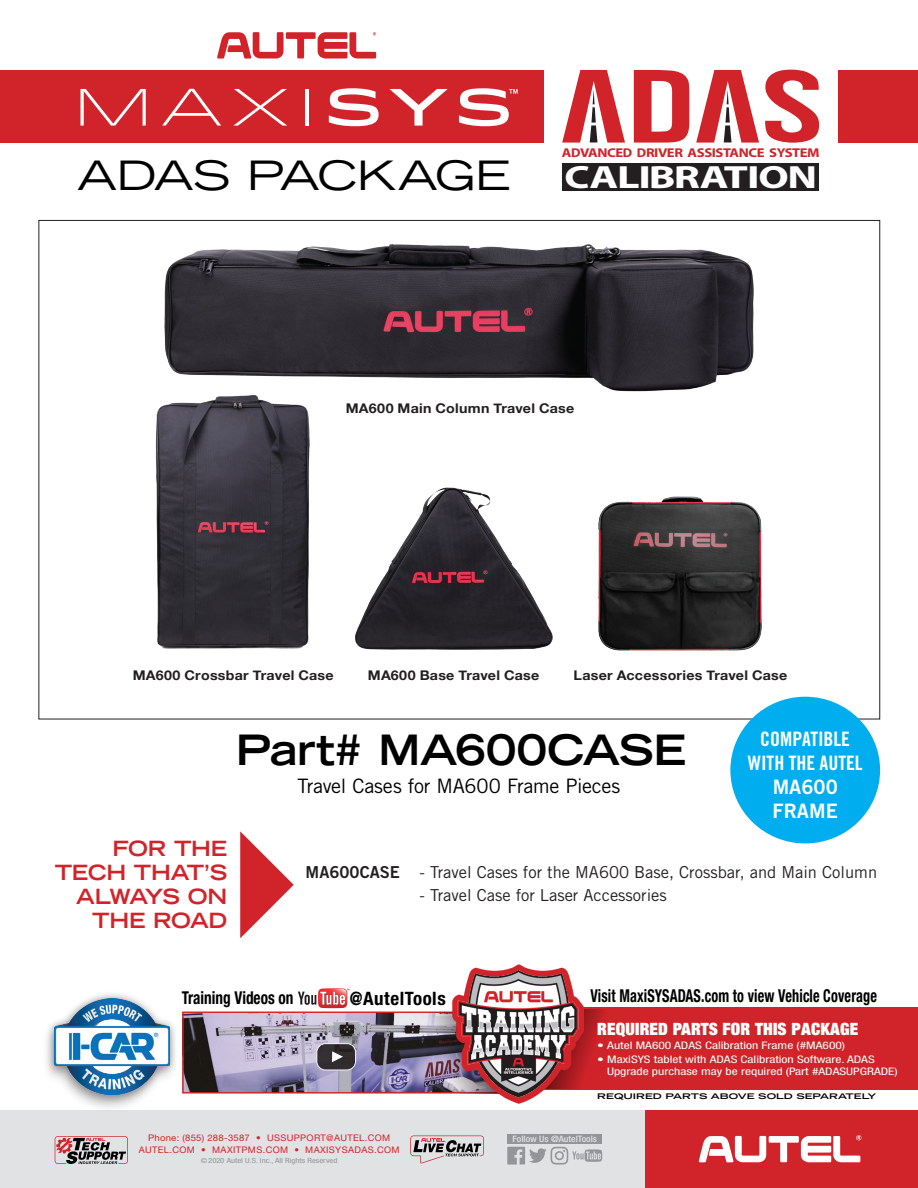
<style>
.page{position:relative;width:918px;height:1188px;background:#fff}
.page>*{position:absolute;margin:0;border:0;box-sizing:border-box;transform-origin:0 0}
.t1{font:700 expanded 41.85px "Trade Gothic LT Std";letter-spacing:-.01em;color:#000}
.t2{font:expanded 40.5px "Trade Gothic LT Std";letter-spacing:-.02em;color:#000;scale:1.11 1}
.t3{font:700 32.25px "Myriad Pro";letter-spacing:-.03em;color:#fff;scale:1.31 1}
.t4{font:700 expanded 21px/24px "Trade Gothic LT Std";letter-spacing:-.015em;color:#d1232a;text-align:right}
.t5{font:19.95px "Trade Gothic LT Std";letter-spacing:-.015em;color:#000}
.t6{font:19.95px/23.9px "Trade Gothic LT Std Bd Cn 20";color:#fff;text-align:center}
.t7{font:19.95px/23.9px "Trade Gothic LT Std Bd 2";color:#fff}
.t8{font:700 condensed 18.45px "Helvetica Neue LT Std";letter-spacing:.03em;color:#000;scale:.86 1}
.t9{font:700 condensed 17.85px "Helvetica Neue LT Std";letter-spacing:.01em;color:#000;scale:.8 1}
.t10{font:700 condensed 17.7px "Helvetica Neue LT Std";color:#000;scale:.86 1}
.t11{font:900 condensed 16.95px "Helvetica Neue LT Std";letter-spacing:.01em;color:#fff}
.t12{font:16.5px "Trade Gothic LT Std";color:#231f20}
.t13{font:700 13.35px "Helvetica Neue";letter-spacing:.015em;color:#231f20;scale:1.07 1}
.t14{font:700 12.75px "Myriad Pro";letter-spacing:-.03em;color:#d1232a;scale:1.15 1}
.t15{font:condensed 10.35px/11.6px "Helvetica Neue LT Std";color:#fff;scale:1.3 1}
.t16{font:9.15px "Helvetica Neue LT Std";letter-spacing:.04em;color:#d1232a;scale:1.05 1}
.t17{font:9.15px "Helvetica Neue LT Std";letter-spacing:.04em;color:#d1232a}
.t18{font:500 condensed 8.85px "Helvetica Neue LT Std";color:#e1e2e4;scale:1.1 1}
.t19{font:700 expanded 7.65px "Trade Gothic LT Std";color:#000;scale:1.3 1}
.t20{font:condensed 7.05px "Helvetica Neue LT Std";color:#939598;scale:1.15 1}
.s1{font-family:"Trade Gothic LT Std Bd 2"}
</style>
<div class="page">
<div style="left:0;top:1110px;width:734px;height:78px;background:#e1e2e4"></div>
<div style="left:645px;top:1110px;width:273px;height:78px;background:#d1232a"></div>
<svg style="left:699px;top:1135px;width:162px;height:27px"></svg>
<div style="left:507px;top:1134px;width:95px;height:10px;background:#939598"></div>
<svg style="left:507px;top:1147px;width:95px;height:18px"></svg>
<svg style="left:410px;top:1136px;width:74px;height:27px"></svg>
<svg style="left:55px;top:1136px;width:73px;height:28px"></svg>
<div style="left:519px;top:1007px;width:399px;height:82px;background:#d1232a"></div>
<svg style="left:584px;top:1009px;width:21px;height:60px"></svg>
<img style="left:184px;top:1014px;width:243px;height:78px">
<div style="left:182px;top:1012px;width:337px;height:82px;border:1px solid #d1232a"></div>
<svg style="left:427px;top:1012px;width:25px;height:82px;background:#7d6d7e"></svg>
<div style="left:42px;top:995px;width:136px;height:117px;background:#231f20;opacity:.35"></div>
<div style="left:46px;top:990px;width:132px;height:113px;background:#231f20;opacity:.4"></div>
<img style="left:55px;top:998px;width:114px;height:97px">
<svg style="left:298px;top:988px;width:51px;height:20px"></svg>
<svg style="left:452px;top:964px;width:132px;height:139px"></svg>
<img style="left:457px;top:969px;width:123px;height:130px">
<svg style="left:317px;top:1044px;width:39px;height:26px"></svg>
<div style="left:316px;top:1043px;width:40px;height:27px;border:1px solid #fff;border-radius:9px"></div>
<svg style="left:332px;top:1051px;width:11px;height:11px"></svg>
<div style="left:730px;top:697px;width:150px;height:146px;background:#00aeef;border-radius:50%"></div>
<div style="left:0;top:70px;width:543px;height:73px;background:#d1232a"></div>
<svg style="left:634px;top:70px;width:55px;height:73px"></svg>
<svg style="left:765px;top:70px;width:54px;height:73px"></svg>
<svg style="left:562px;top:70px;width:63px;height:73px"></svg>
<svg style="left:696px;top:70px;width:63px;height:73px"></svg>
<div style="left:562px;top:163px;width:257px;height:27px;background:#231f20"></div>
<svg style="left:80px;top:88px;width:438px;height:39px"></svg>
<div style="left:838px;top:70px;width:80px;height:73px;background:#d1232a"></div>
<svg style="left:217px;top:32px;width:160px;height:27px"></svg>
<svg style="left:240px;top:831px;width:54px;height:107px"></svg>
<img style="left:164px;top:244px;width:590px;height:148px">
<img style="left:355px;top:487px;width:198px;height:163px">
<img style="left:598px;top:496px;width:164px;height:155px">
<img style="left:155px;top:395px;width:155px;height:254px">
<h2 class="t2" style="left:77px;top:149px;width:392px">ADAS PACKAGE</h2>
<p class="t14" style="left:562px;top:145px;width:226px">ADVANCED DRIVER ASSISTANCE SYSTEM</p>
<h3 class="t3" style="left:564px;top:156px;width:195px">CALIBRATION</h3>
<p class="t13" style="left:346px;top:398px;width:215px">MA600 Main Column Travel Case</p>
<p class="t13" style="left:133px;top:665px;width:189px">MA600 Crossbar Travel Case</p>
<p class="t13" style="left:368px;top:665px;width:162px">MA600 Base Travel Case</p>
<p class="t13" style="left:574px;top:665px;width:201px">Laser Accessories Travel Case</p>
<h3 class="t4" style="left:55px;top:836px;width:174px">FOR THE<br>TECH THAT’S<br>ALWAYS ON<br>THE ROAD</h3>
<h1 class="t1" style="left:236px;top:723px;width:452px">Part# MA600CASE</h1>
<h3 class="t5" style="left:298px;top:774px;width:324px">Travel Cases for MA600 Frame Pieces</h3>
<h3 class="t6" style="left:748px;top:727px;width:116px">COMPATIBLE<br>WITH THE AUTEL</h3>
<h3 class="t7" style="left:773px;top:774px;width:67px">MA600<br>FRAME</h3>
<h3 class="t12" style="left:306px;top:862px;width:573px"><span class="s1">MA600CASE</span> - Travel Cases for the MA600 Base, Crossbar, and Main Column</h3>
<h3 class="t12" style="left:420px;top:885px;width:249px">- Travel Case for Laser Accessories</h3>
<h3 class="t10" style="left:182px;top:987px;width:131px">Training Videos on</h3>
<h3 class="t8" style="left:350px;top:987px;width:113px">@AutelTools</h3>
<h3 class="t9" style="left:590px;top:985px;width:360px">Visit MaxiSYSADAS.com to view Vehicle Coverage</h3>
<h3 class="t11" style="left:597px;top:1018px;width:263px">REQUIRED PARTS FOR THIS PACKAGE</h3>
<p class="t15" style="left:597px;top:1040px;width:192px">• Autel MA600 ADAS Calibration Frame (#MA600)</p>
<p class="t15" style="left:607px;top:1054px;width:225px;text-indent:-10px">• MaxiSYS tablet with ADAS Calibration Software. ADAS<br>Upgrade purchase may be required (Part #ADASUPGRADE)</p>
<p class="t19" style="left:597px;top:1092px;width:216px">REQUIRED PARTS ABOVE SOLD SEPARATELY</p>
<p class="t16" style="left:148px;top:1133px;width:232px">Phone: (855) 288-3587 • USSUPPORT@AUTEL.COM</p>
<p class="t18" style="left:512px;top:1134px;width:78px">Follow Us @AutelTools</p>
<p class="t17" style="left:139px;top:1145px;width:262px">AUTEL.COM • MAXITPMS.COM • MAXISYSADAS.COM</p>
<p class="t20" style="left:201px;top:1157px;width:120px">©2020 Autel U.S. Inc., All Rights Reserved</p>
</div>
